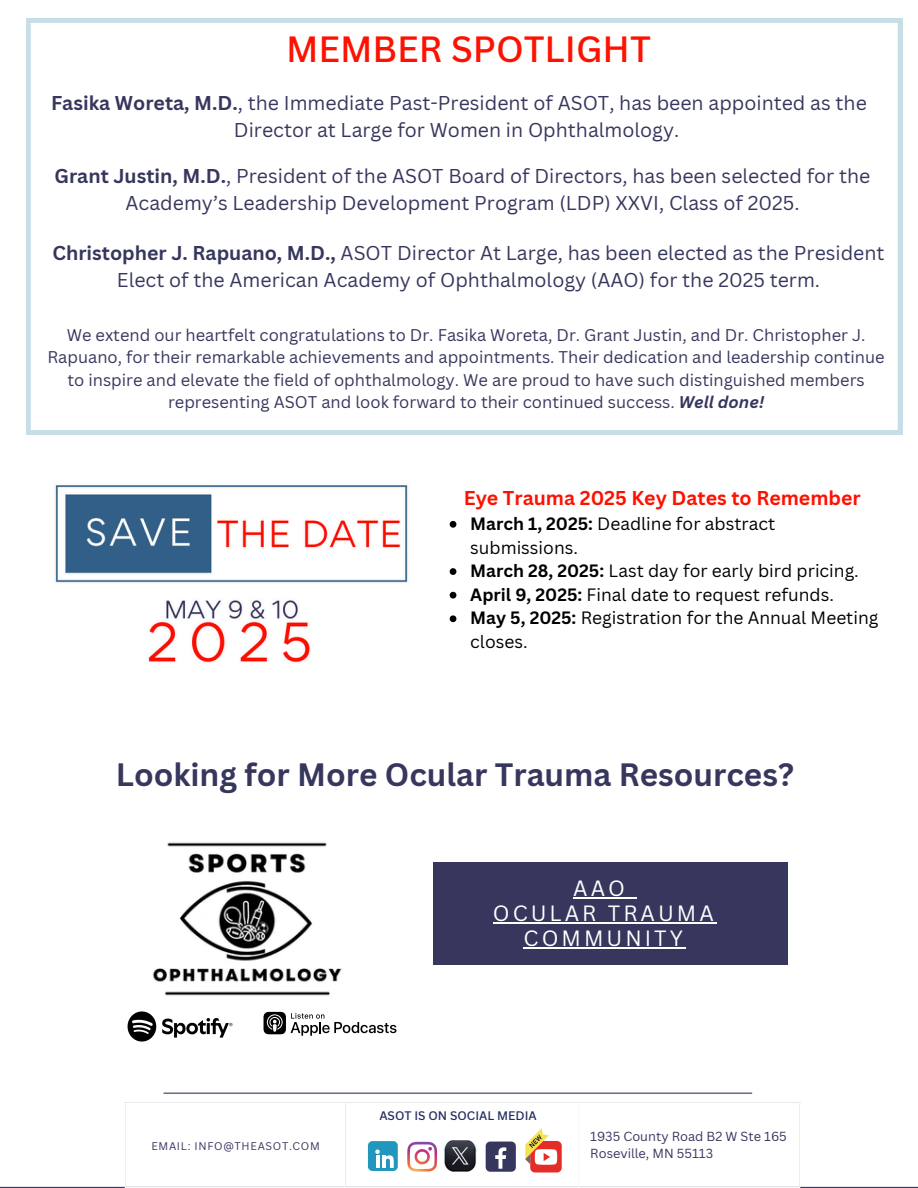
<style>
.page{position:relative;width:918px;height:1188px;background:#fff}
.page>*{position:absolute;margin:0;border:0;box-sizing:border-box;transform-origin:0 0}
.t1{font:500 35.55px "Canva Sans";color:#fe1100}
.t2{font:700 31.5px "Canva Sans";color:#37375e}
.t3{font:21.45px/24.8px "Canva Sans";letter-spacing:.14em;color:#fff;text-align:center}
.t4{font:19.5px/27px "Canva Sans";color:#37375e;text-align:center}
.t5{font:700 19.5px "Canva Sans";color:#fe1100}
.t6{font:17.4px/23.7px "Canva Sans";color:#000}
.t7{font:16.5px/22.5px "Canva Sans";color:#37375e;text-align:center}
.t8{font:12.75px/17.1px "Canva Sans";color:#37375e}
.t9{font:500 12px "Canva Sans";color:#242e61}
.t10{font:10.8px "Canva Sans";letter-spacing:.065em;color:#37375e}
.s1{font-weight:700}
.s2{font-weight:700;font-style:italic}
</style>
<div class="page">
<hr style="left:0;top:1187px;width:918px;height:1px;background:#37375e">
<svg style="left:26px;top:18px;width:876px;height:417px"></svg>
<img style="left:55px;top:485px;width:353px;height:178px">
<hr style="left:164px;top:1093px;width:588px;height:1px;background:#37375e">
<hr style="left:125px;top:1187px;width:675px;height:1px;background:#fff">
<div style="left:368px;top:1141px;width:30px;height:30px;background:#2197bd;border-radius:5px"></div>
<svg style="left:375px;top:1150px;width:19px;height:18px"></svg>
<svg style="left:407px;top:1142px;width:30px;height:30px"></svg>
<img style="left:444px;top:1140px;width:33px;height:32px">
<div style="left:486px;top:1142px;width:30px;height:30px;background:#37375e;border-radius:5px"></div>
<svg style="left:495px;top:1147px;width:11px;height:22px"></svg>
<div style="left:530px;top:1141px;width:32px;height:31px;background:#e52d27;border-radius:5px"></div>
<svg style="left:525px;top:1128px;width:32px;height:37px"></svg>
<div style="left:433px;top:862px;width:355px;height:103px;background:#37375e"></div>
<img style="left:152px;top:842px;width:190px;height:154px">
<img style="left:127px;top:1012px;width:106px;height:29px">
<svg style="left:264px;top:1012px;width:132px;height:23px"></svg>
<hr style="left:573px;top:898px;width:55px;height:1px;background:#fff">
<hr style="left:493px;top:922px;width:224px;height:1px;background:#fff">
<hr style="left:524px;top:947px;width:162px;height:1px;background:#fff">
<svg style="left:450px;top:521px;width:6px;height:7px"></svg>
<svg style="left:450px;top:568px;width:6px;height:7px"></svg>
<svg style="left:450px;top:592px;width:6px;height:7px"></svg>
<svg style="left:450px;top:615px;width:6px;height:7px"></svg>
<p class="t1" style="left:286px;top:24px;width:366px">MEMBER SPOTLIGHT</p>
<p class="t4" style="left:51px;top:89px;width:817px"><span class="s1">Fasika Woreta, M.D.</span>, the Immediate Past-President of ASOT, has been appointed as the<br>Director at Large for Women in Ophthalmology.</p>
<h2 class="t4" style="left:55px;top:162px;width:817px"><span class="s1">Grant Justin, M.D.</span>, President of the ASOT Board of Directors, has been selected for the<br>Academy’s Leadership Development Program (LDP) XXVI, Class of 2025.</h2>
<p class="t4" style="left:52px;top:239px;width:834px"><span class="s1">Christopher J. Rapuano, M.D.,</span> ASOT Director At Large, has been elected as the President<br>Elect of the American Academy of Ophthalmology (AAO) for the 2025 term.</p>
<p class="t7" style="left:47px;top:323px;width:839px">We extend our heartfelt congratulations to Dr. Fasika Woreta, Dr. Grant Justin, and Dr. Christopher J.<br>Rapuano, for their remarkable achievements and appointments. Their dedication and leadership continue to inspire and elevate the field of ophthalmology. We are proud to have such distinguished members representing ASOT and look forward to their continued success. <span class="s2">Well done!</span></p>
<h6 class="t5" style="left:464px;top:484px;width:398px">Eye Trauma 2025 Key Dates to Remember</h6>
<p class="t6" style="left:470px;top:511px;width:306px"><span class="s1">March 1, 2025:</span> Deadline for abstract submissions.</p>
<h4 class="t6" style="left:470px;top:559px;width:390px"><span class="s1">March 28, 2025:</span> Last day for early bird pricing.</h4>
<p class="t6" style="left:470px;top:582px;width:365px"><span class="s1">April 9, 2025:</span> Final date to request refunds.</p>
<p class="t6" style="left:470px;top:606px;width:410px"><span class="s1">May 5, 2025:</span> Registration for the Annual Meeting closes.</p>
<h5 class="t2" style="left:116px;top:753px;width:680px">Looking for More Ocular Trauma Resources?</h5>
<h5 class="t3" style="left:493px;top:876px;width:222px">AAO<br>OCULAR TRAUMA<br>COMMUNITY</h5>
<h5 class="t9" style="left:379px;top:1107px;width:159px">ASOT IS ON SOCIAL MEDIA</h5>
<h1 class="t10" style="left:151px;top:1138px;width:170px">EMAIL: INFO@THEASOT.COM</h1>
<p class="t8" style="left:590px;top:1127px;width:198px">1935 County Road B2 W Ste 165<br>Roseville, MN 55113</p>
</div>
